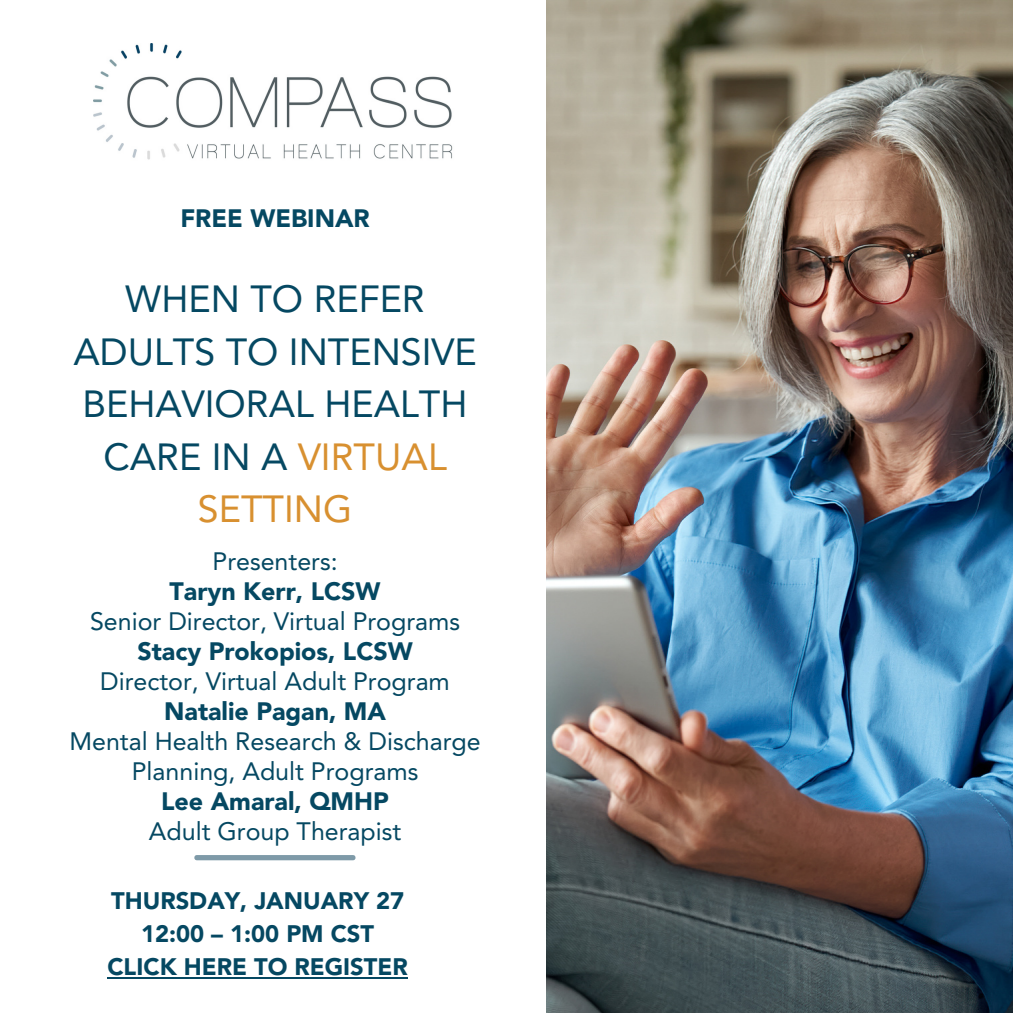
<style>
.page{position:relative;width:1013px;height:1013px;background:#fff}
.page>*{position:absolute;margin:0;border:0;box-sizing:border-box;transform-origin:0 0}
.t1{font:37.5px/52.5px "Avenir LT Std";color:#054862;text-align:center}
.t2{font:25px/30px "Avenir LT Std";color:#054862;text-align:center}
.t3{font:900 25px "Avenir LT Std";color:#054862}
.t4{font:900 23.75px "Avenir LT Std";color:#054862}
.s1{color:#d89030}
</style>
<div class="page">
<div style="left:197px;top:855px;width:156px;height:5px;background:#7e9aa8"></div>
<img style="left:546px;top:0;width:466px;height:1012px">
<img style="left:94px;top:44px;width:359px;height:116px">
<hr style="left:107px;top:976px;width:301px;height:2px;background:#054862">
<p class="t3" style="left:180px;top:208px;width:191px">FREE WEBINAR</p>
<p class="t1" style="left:73px;top:276px;width:404px">WHEN TO REFER<br>ADULTS TO INTENSIVE<br>BEHAVIORAL HEALTH<br>CARE IN A <span class="s1">VIRTUAL<br>SETTING</span></p>
<p class="t2" style="left:212px;top:549px;width:127px">Presenters:</p>
<p class="t3" style="left:169px;top:581px;width:212px">Taryn Kerr, LCSW</p>
<p class="t2" style="left:90px;top:609px;width:371px">Senior Director, Virtual Programs</p>
<p class="t3" style="left:137px;top:641px;width:277px">Stacy Prokopios, LCSW</p>
<p class="t2" style="left:100px;top:669px;width:351px">Director, Virtual Adult Program</p>
<p class="t3" style="left:164px;top:701px;width:223px">Natalie Pagan, MA</p>
<p class="t2" style="left:69px;top:729px;width:413px">Mental Health Research &amp; Discharge<br>Planning, Adult Programs</p>
<p class="t3" style="left:161px;top:791px;width:229px">Lee Amaral, QMHP</p>
<p class="t2" style="left:149px;top:819px;width:254px">Adult Group Therapist</p>
<p class="t4" style="left:111px;top:891px;width:294px">THURSDAY, JANUARY 27</p>
<p class="t4" style="left:141px;top:924px;width:235px">12:00 – 1:00 PM CST</p>
<p class="t4" style="left:107px;top:956px;width:302px">CLICK HERE TO REGISTER</p>
</div>
